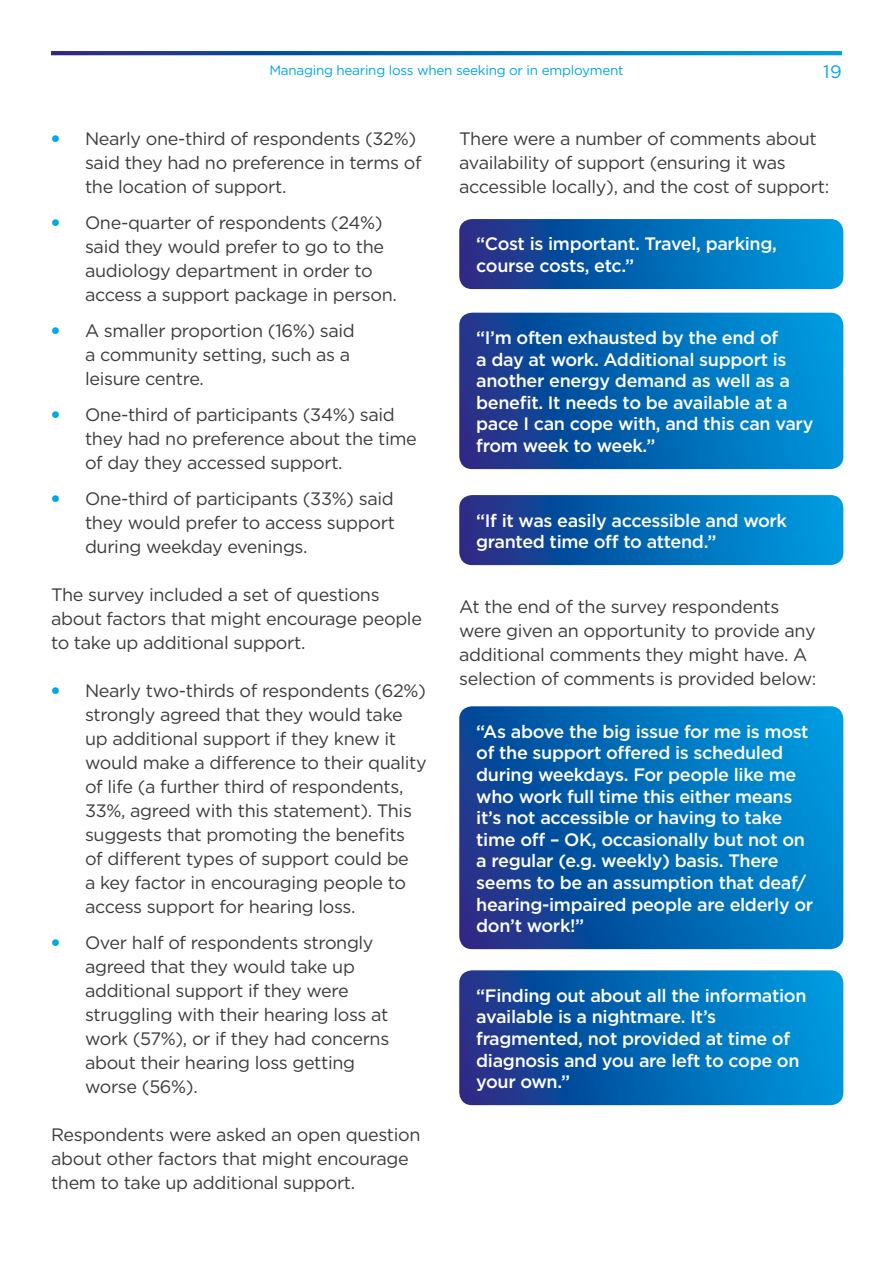
<style>
.page{position:relative;width:893px;height:1263px;background:#fff}
.page>*{position:absolute;margin:0;border:0;box-sizing:border-box;transform-origin:0 0}
.t1{font:18px/24px "Gotham";letter-spacing:-.02em;color:#3c3c3b}
.t2{font:500 18px/21.6px "Gotham";letter-spacing:-.02em;color:#fff}
.t3{font:18px "Gotham";color:#00a8e7}
.t4{font:13.5px "Gotham";letter-spacing:-.02em;color:#00a8e7}
.s1{font-weight:900;color:#00a8e7}
</style>
<div class="page">
<svg style="left:51px;top:51px;width:791px;height:4px;background:#0a67b3"></svg>
<svg style="left:459px;top:219px;width:384px;height:70px;background:#0a67b3"></svg>
<svg style="left:459px;top:313px;width:384px;height:156px;background:#0766b3"></svg>
<svg style="left:459px;top:495px;width:384px;height:70px;background:#0a67b3"></svg>
<svg style="left:459px;top:706px;width:384px;height:243px;background:#0567b3"></svg>
<svg style="left:459px;top:970px;width:384px;height:135px;background:#0a67b3"></svg>
<p class="t4" style="left:269px;top:61px;width:356px">Managing hearing loss when seeking or in employment</p>
<p class="t3" style="left:823px;top:60px;width:20px">19</p>
<p class="t1" style="left:85px;top:126px;width:338px;text-indent:-34px"><span class="s1">•</span> Nearly one-third of respondents (32%) said they had no preference in terms of the location of support.</p>
<p class="t1" style="left:85px;top:210px;width:313px;text-indent:-34px"><span class="s1">•</span> One-quarter of respondents (24%) said they would prefer to go to the audiology department in order to access a support package in person.</p>
<p class="t1" style="left:85px;top:318px;width:271px;text-indent:-34px"><span class="s1">•</span> A smaller proportion (16%) said a community setting, such as a leisure centre.</p>
<p class="t1" style="left:85px;top:402px;width:333px;text-indent:-34px"><span class="s1">•</span> One-third of participants (34%) said they had no preference about the time of day they accessed support.</p>
<p class="t1" style="left:85px;top:486px;width:311px;text-align:justify;text-indent:-34px"><span class="s1">•</span> One-third of participants (33%) said they would prefer to access support during weekday evenings.</p>
<p class="t1" style="left:51px;top:582px;width:372px">The survey included a set of questions about factors that might encourage people to take up additional support.</p>
<p class="t1" style="left:85px;top:678px;width:343px;text-indent:-34px"><span class="s1">•</span> Nearly two-thirds of respondents (62%) strongly agreed that they would take up additional support if they knew it would make a difference to their quality of life (a further third of respondents, 33%, agreed with this statement). This suggests that promoting the benefits of different types of support could be<br>a key factor in encouraging people to access support for hearing loss.</p>
<p class="t1" style="left:85px;top:930px;width:306px;text-indent:-34px"><span class="s1">•</span> Over half of respondents strongly agreed that they would take up additional support if they were struggling with their hearing loss at work (57%), or if they had concerns about their hearing loss getting worse (56%).</p>
<p class="t1" style="left:51px;top:1122px;width:371px">Respondents were asked an open question about other factors that might encourage them to take up additional support.</p>
<p class="t1" style="left:459px;top:126px;width:372px">There were a number of comments about availability of support (ensuring it was accessible locally), and the cost of support:</p>
<p class="t2" style="left:476px;top:233px;width:302px">“Cost is important. Travel, parking, course costs, etc.”</p>
<p class="t2" style="left:476px;top:327px;width:339px">“I’m often exhausted by the end of<br>a day at work. Additional support is another energy demand as well as a benefit. It needs to be available at a pace I can cope with, and this can vary from week to week.”</p>
<p class="t2" style="left:476px;top:509px;width:312px">“If it was easily accessible and work granted time off to attend.”</p>
<p class="t1" style="left:459px;top:594px;width:359px">At the end of the survey respondents were given an opportunity to provide any additional comments they might have. A selection of comments is provided below:</p>
<p class="t2" style="left:476px;top:720px;width:339px">“As above the big issue for me is most of the support offered is scheduled during weekdays. For people like me who work full time this either means it’s not accessible or having to take time off – OK, occasionally but not on a regular (e.g. weekly) basis. There seems to be an assumption that deaf/ hearing-impaired people are elderly or don’t work!”</p>
<p class="t2" style="left:476px;top:984px;width:332px">“Finding out about all the information available is a nightmare. It’s fragmented, not provided at time of diagnosis and you are left to cope on your own.”</p>
</div>
